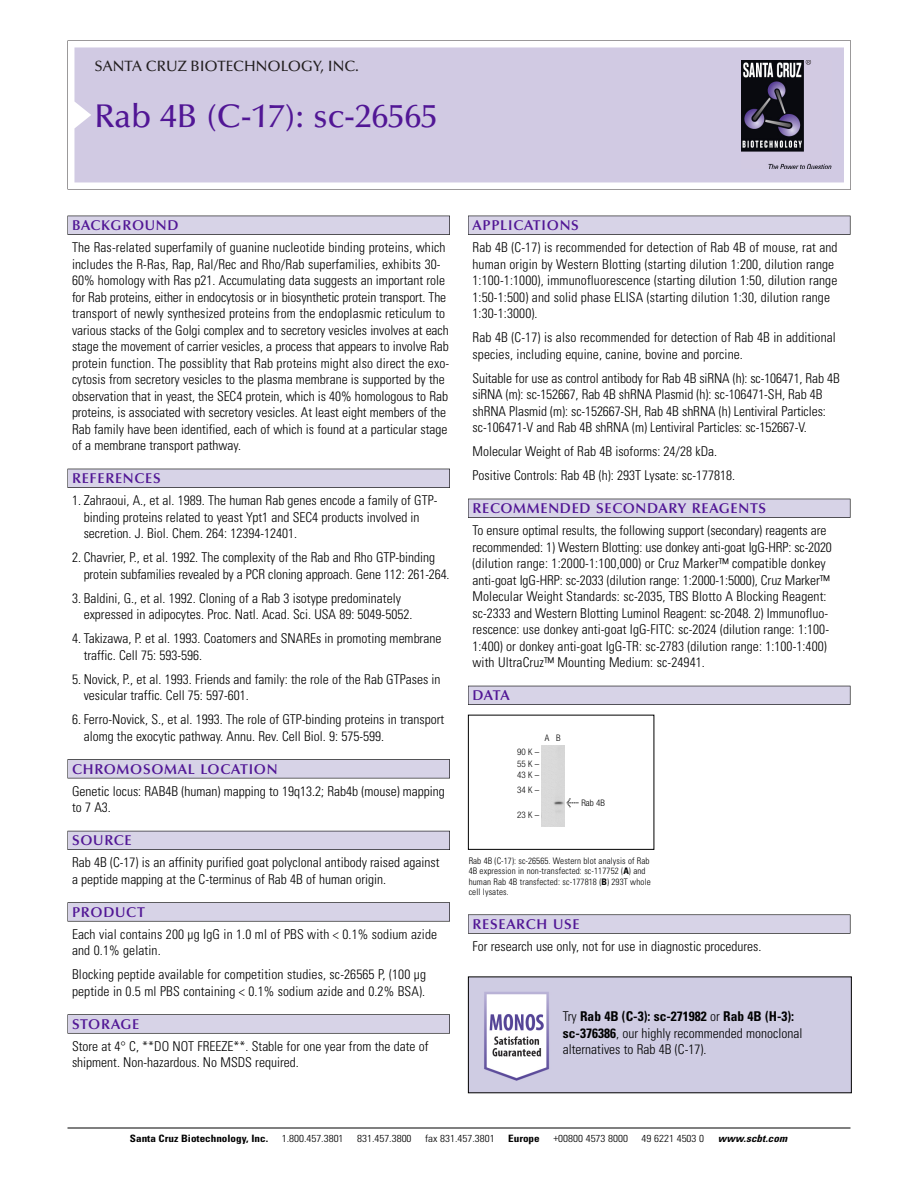
<style>
.page{position:relative;width:918px;height:1188px;background:#fff}
.page>*{position:absolute;margin:0;border:0;box-sizing:border-box;transform-origin:0 0}
.t1{font:500 33px "Optima";color:#511695}
.t2{font:500 15px "Optima";color:#231f20}
.t3{font:600 14.25px "Optima";letter-spacing:.05em;color:#511695}
.t4{font:300 condensed 13.5px/16.5px "Univers";color:#000}
.t5{font:300 condensed 10.2px "Univers";color:#000;scale:1.1 1}
.t6{font:700 condensed 10.2px "Univers";color:#000;scale:1.1 1}
.t7{font:italic 700 condensed 10.2px "Univers";letter-spacing:.005em;color:#000;scale:1.1 1}
.t8{font:300 condensed 9px/10.5px "Univers";letter-spacing:.015em;color:#000}
.t9{font:300 condensed 9px/12px "Helvetica Neue";color:#000}
.s1{font-family:"Meta Plus";font-weight:400;font-stretch:normal;font-size:10.5px}
.s2{font-weight:700}
</style>
<div class="page">
<svg style="left:68px;top:40px;width:783px;height:149px"></svg>
<div style="left:74px;top:47px;width:770px;height:135px;background:#d1cae3"></div>
<img style="left:741px;top:60px;width:90px;height:108px">
<div style="left:68px;top:216px;width:382px;height:19px;background:#525155"></div>
<div style="left:68px;top:216px;width:381px;height:18px;background:#d7d3e7"></div>
<div style="left:68px;top:469px;width:382px;height:19px;background:#515055"></div>
<div style="left:68px;top:469px;width:381px;height:18px;background:#d7d3e7"></div>
<div style="left:68px;top:759px;width:382px;height:19px;background:#545357"></div>
<div style="left:68px;top:760px;width:381px;height:18px;background:#d7d3e7"></div>
<div style="left:68px;top:831px;width:382px;height:19px;background:#54535a"></div>
<div style="left:68px;top:831px;width:381px;height:18px;background:#d7d3e7"></div>
<svg style="left:68px;top:902px;width:382px;height:20px"></svg>
<div style="left:68px;top:903px;width:381px;height:18px;background:#d7d3e7"></div>
<div style="left:68px;top:1014px;width:382px;height:20px;background:#626263"></div>
<div style="left:68px;top:1015px;width:381px;height:18px;background:#d7d3e7"></div>
<div style="left:468px;top:216px;width:382px;height:19px;background:#525155"></div>
<div style="left:468px;top:216px;width:382px;height:18px;background:#d7d3e7"></div>
<div style="left:468px;top:499px;width:382px;height:19px;background:#515055"></div>
<div style="left:468px;top:499px;width:382px;height:18px;background:#d7d3e7"></div>
<div style="left:468px;top:686px;width:382px;height:19px;background:#525158"></div>
<div style="left:468px;top:686px;width:382px;height:18px;background:#d7d3e7"></div>
<svg style="left:468px;top:914px;width:382px;height:20px"></svg>
<div style="left:468px;top:915px;width:382px;height:18px;background:#d7d3e7"></div>
<hr style="left:68px;top:1128px;width:782px;height:1px;background:#000">
<div style="left:468px;top:715px;width:186px;height:135px;border:1px solid #000"></div>
<div style="left:542px;top:745px;width:22px;height:81px;background:#d9d9d9"></div>
<img style="left:470px;top:978px;width:380px;height:113px">
<p class="t2" style="left:94px;top:61px;width:266px">SANTA CRUZ BIOTECHNOLOGY, INC.</p>
<h1 class="t1" style="left:94px;top:103px;width:345px">Rab 4B (C-17): sc-26565</h1>
<p class="t3" style="left:72px;top:219px;width:108px">BACKGROUND</p>
<p class="t4" style="left:72px;top:240px;width:379px">The Ras-related superfamily of guanine nucleotide binding proteins, which includes the R-Ras, Rap, Ral/Rec and Rho/Rab superfamilies, exhibits 30- 60% homology with Ras p21. Accumulating data suggests an important role for Rab proteins, either in endocytosis or in biosynthetic protein transport. The transport of newly synthesized proteins from the endoplasmic reticulum to various stacks of the Golgi complex and to secretory vesicles involves at each stage the movement of carrier vesicles, a process that appears to involve Rab protein function. The possiblity that Rab proteins might also direct the exo&shy;cytosis from secretory vesicles to the plasma membrane is supported by the observation that in yeast, the SEC4 protein, which is 40% homologous to Rab proteins, is associated with secretory vesicles. At least eight members of the Rab family have been identified, each of which is found at a particular stage of a membrane transport pathway.</p>
<p class="t3" style="left:72px;top:473px;width:90px">REFERENCES</p>
<p class="t4" style="left:84px;top:493px;width:355px;text-indent:-12px">1. Zahraoui, A., et al. 1989. The human Rab genes encode a family of GTP&shy;binding proteins related to yeast Ypt1 and SEC4 products involved in secretion. J. Biol. Chem. 264: 12394-12401.</p>
<p class="t4" style="left:84px;top:550px;width:367px;text-indent:-12px">2. Chavrier, P., et al. 1992. The complexity of the Rab and Rho GTP-binding protein subfamilies revealed by a PCR cloning approach. Gene 112: 261-264.</p>
<p class="t4" style="left:84px;top:591px;width:330px;text-indent:-12px">3. Baldini, G., et al. 1992. Cloning of a Rab 3 isotype predominately expressed in adipocytes. Proc. Natl. Acad. Sci. USA 89: 5049-5052.</p>
<p class="t4" style="left:84px;top:631px;width:359px;text-indent:-12px">4. Takizawa, P. et al. 1993. Coatomers and SNAREs in promoting membrane traffic. Cell 75: 593-596.</p>
<p class="t4" style="left:84px;top:672px;width:358px;text-indent:-12px">5. Novick, P., et al. 1993. Friends and family: the role of the Rab GTPases in vesicular traffic. Cell 75: 597-601.</p>
<p class="t4" style="left:84px;top:712px;width:362px;text-indent:-12px">6. Ferro-Novick, S., et al. 1993. The role of GTP-binding proteins in transport alomg the exocytic pathway. Annu. Rev. Cell Biol. 9: 575-599.</p>
<p class="t3" style="left:72px;top:763px;width:207px">CHROMOSOMAL LOCATION</p>
<p class="t4" style="left:72px;top:784px;width:374px">Genetic locus: RAB4B (human) mapping to 19q13.2; Rab4b (mouse) mapping to 7 A3.</p>
<p class="t3" style="left:72px;top:835px;width:61px">SOURCE</p>
<p class="t4" style="left:72px;top:855px;width:369px">Rab 4B (C-17) is an affinity purified goat polyclonal antibody raised against a peptide mapping at the C-terminus of Rab 4B of human origin.</p>
<p class="t3" style="left:72px;top:906px;width:74px">PRODUCT</p>
<p class="t4" style="left:72px;top:927px;width:367px">Each vial contains 200 µg IgG in 1.0 ml of PBS with &lt; 0.1% sodium azide and 0.1% gelatin.</p>
<p class="t4" style="left:72px;top:967px;width:356px">Blocking peptide available for competition studies, sc-26565 P, (100 µg peptide in 0.5 ml PBS containing &lt; 0.1% sodium azide and 0.2% BSA).</p>
<p class="t3" style="left:72px;top:1018px;width:69px">STORAGE</p>
<p class="t4" style="left:72px;top:1039px;width:358px">Store at 4° C, **DO NOT FREEZE**. Stable for one year from the date of shipment. Non-hazardous. No MSDS required.</p>
<p class="t3" style="left:473px;top:219px;width:108px">APPLICATIONS</p>
<p class="t4" style="left:473px;top:240px;width:367px">Rab 4B (C-17) is recommended for detection of Rab 4B of mouse, rat and human origin by Western Blotting (starting dilution 1:200, dilution range 1:100-1:1000), immunofluorescence (starting dilution 1:50, dilution range 1:50-1:500) and solid phase ELISA (starting dilution 1:30, dilution range 1:30-1:3000).</p>
<p class="t4" style="left:473px;top:330px;width:365px">Rab 4B (C-17) is also recommended for detection of Rab 4B in additional species, including equine, canine, bovine and porcine.</p>
<p class="t4" style="left:473px;top:371px;width:369px">Suitable for use as control antibody for Rab 4B siRNA (h): sc-106471, Rab 4B siRNA (m): sc-152667, Rab 4B shRNA Plasmid (h): sc-106471-SH, Rab 4B shRNA Plasmid (m): sc-152667-SH, Rab 4B shRNA (h) Lentiviral Particles: sc-106471-V and Rab 4B shRNA (m) Lentiviral Particles: sc-152667-V.</p>
<p class="t4" style="left:473px;top:440px;width:264px;line-height:24px">Molecular Weight of Rab 4B isoforms: 24/28 kDa.<br>Positive Controls: Rab 4B (h): 293T Lysate: sc-177818.</p>
<p class="t3" style="left:473px;top:503px;width:295px">RECOMMENDED SECONDARY REAGENTS</p>
<p class="t4" style="left:473px;top:523px;width:361px">To ensure optimal results, the following support (secondary) reagents are recommended: 1) Western Blotting: use donkey anti-goat IgG-HRP: sc-2020 (dilution range: 1:2000-1:100,000) or Cruz Marker™ compatible donkey anti-goat IgG-HRP: sc-2033 (dilution range: 1:2000-1:5000), Cruz Marker™ Molecular Weight Standards: sc-2035, TBS Blotto A Blocking Reagent: sc-2333 and Western Blotting Luminol Reagent: sc-2048. 2) Immunofluo&shy;rescence: use donkey anti-goat IgG-FITC: sc-2024 (dilution range: 1:100- 1:400) or donkey anti-goat IgG-TR: sc-2783 (dilution range: 1:100-1:400) with UltraCruz™ Mounting Medium: sc-24941.</p>
<p class="t3" style="left:473px;top:690px;width:39px">DATA</p>
<p class="t9" style="left:545px;top:732px;width:17px">A B</p>
<p class="t9" style="left:517px;top:747px;width:24px">90K–<br>55K–</p>
<p class="t9" style="left:517px;top:768px;width:24px;line-height:15px">43K–<br>34K–</p>
<p class="t9" style="left:517px;top:810px;width:24px">23K–</p>
<p class="t9" style="left:567px;top:798px;width:40px"><span class="s1">&lt;</span> Rab 4B</p>
<p class="t8" style="left:469px;top:856px;width:184px">Rab 4B (C-17): sc-26565. Western blot analysis of Rab 4B expression in non-transfected: sc-117752 (<span class="s2">A</span>) and human Rab 4B transfected: sc-177818 (<span class="s2">B</span>) 293T whole cell lysates.</p>
<p class="t3" style="left:473px;top:918px;width:109px">RESEARCH USE</p>
<p class="t4" style="left:473px;top:939px;width:290px">For research use only, not for use in diagnostic procedures.</p>
<p class="t4" style="left:563px;top:1009px;width:241px">Try <span class="s2">Rab 4B (C-3): sc-271982</span> or <span class="s2">Rab 4B (H-3): sc-376386</span>, our highly recommended monoclonal alternatives to Rab 4B (C-17).</p>
<p class="t6" style="left:130px;top:1135px;width:127px">Santa Cruz Biotechnology, Inc.</p>
<p class="t5" style="left:282px;top:1135px;width:58px">1.800.457.3801</p>
<p class="t5" style="left:357px;top:1135px;width:51px">831.457.3800</p>
<p class="t5" style="left:425px;top:1135px;width:65px">fax 831.457.3801</p>
<p class="t6" style="left:508px;top:1135px;width:30px">Europe</p>
<p class="t5" style="left:553px;top:1135px;width:69px">+00800 4573 8000</p>
<p class="t5" style="left:642px;top:1135px;width:58px">49 6221 4503 0</p>
<p class="t7" style="left:718px;top:1135px;width:64px">www.scbt.com</p>
</div>
